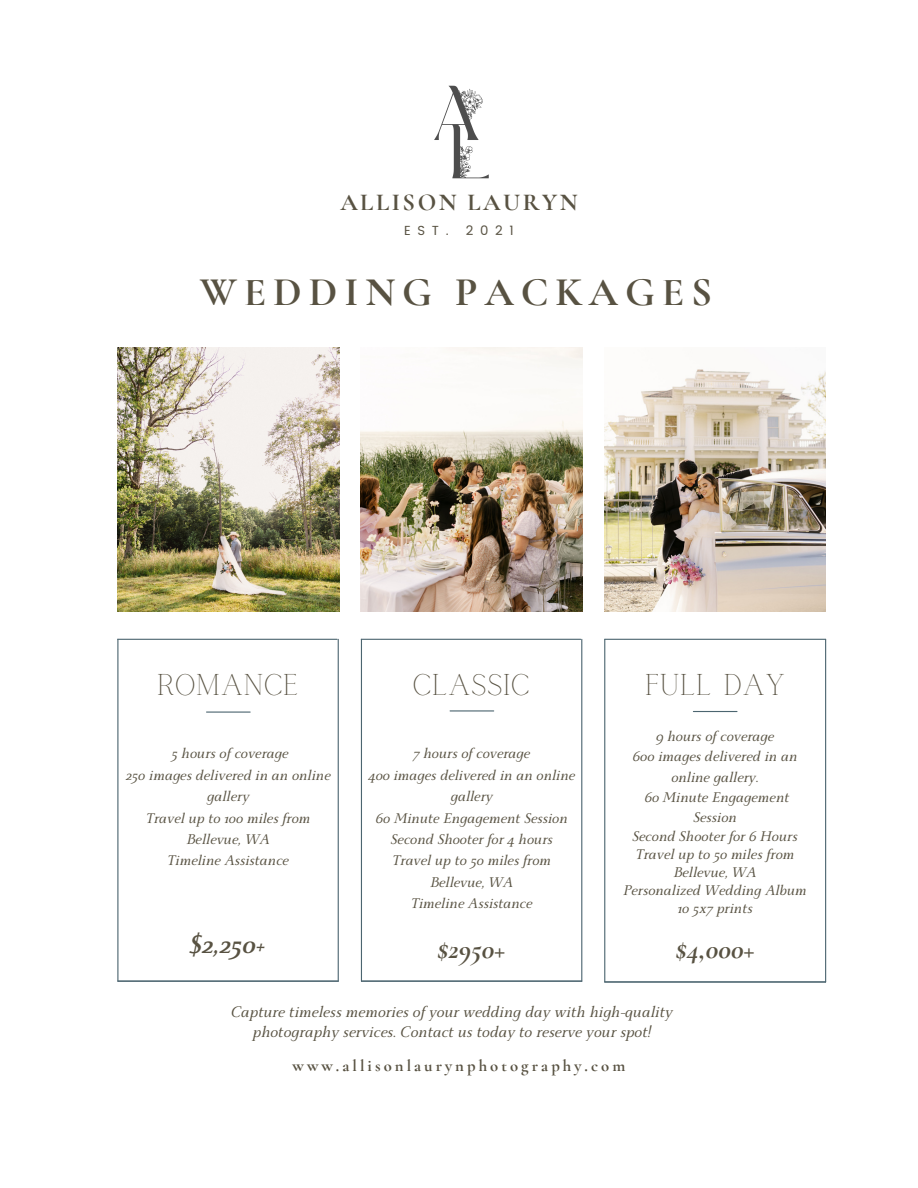
<style>
.page{position:relative;width:918px;height:1188px;background:#fff}
.page>*{position:absolute;margin:0;border:0;box-sizing:border-box;transform-origin:0 0}
.t1{font:700 40.65px "Cormorant Garamond";letter-spacing:.17em;color:#585242}
.t2{font:29.85px "Calgary";color:#585242}
.t3{font:italic 700 28.2px "Cormorant Garamond";color:#585242}
.t4{font:italic 700 28.2px "Monterchi Serif";color:#585242}
.t5{font:700 24.3px "Cormorant Garamond";letter-spacing:.105em;color:#585242}
.t6{font:italic 16.95px/20.1px "Monterchi Serif";color:#585242;text-align:center}
.t7{font:700 16.65px "Cormorant Garamond";letter-spacing:.185em;color:#585242}
.t8{font:italic 15.6px/21.3px "Monterchi Serif";color:#585242;text-align:center}
.t9{font:13.2px "Poppins";letter-spacing:.505em;color:#585242}
</style>
<div class="page">
<img style="left:434px;top:85px;width:55px;height:94px">
<hr style="left:117px;top:639px;width:1px;height:342px;background:#4c6570">
<hr style="left:118px;top:981px;width:220px;height:1px;background:#4c6570">
<hr style="left:338px;top:639px;width:1px;height:342px;background:#4c6570">
<hr style="left:118px;top:639px;width:219px;height:1px;background:#4c6570">
<img style="left:117px;top:347px;width:222px;height:265px">
<hr style="left:207px;top:712px;width:43px;height:1px;background:#4c6570">
<hr style="left:361px;top:639px;width:1px;height:342px;background:#4c6570">
<hr style="left:362px;top:981px;width:220px;height:1px;background:#4c6570">
<hr style="left:581px;top:639px;width:1px;height:342px;background:#4c6570">
<hr style="left:605px;top:639px;width:221px;height:1px;background:#4c6570">
<hr style="left:361px;top:639px;width:220px;height:1px;background:#4c6570">
<hr style="left:604px;top:639px;width:1px;height:343px;background:#4c6570">
<hr style="left:605px;top:981px;width:221px;height:2px;background:#4c6570">
<hr style="left:825px;top:639px;width:1px;height:343px;background:#4c6570">
<img style="left:361px;top:347px;width:222px;height:265px">
<img style="left:604px;top:369px;width:222px;height:243px">
<hr style="left:693px;top:711px;width:44px;height:1px;background:#4c6570">
<hr style="left:450px;top:710px;width:44px;height:2px;background:#4c6570">
<p class="t5" style="left:340px;top:188px;width:239px">ALLISON LAURYN</p>
<h4 class="t9" style="left:404px;top:222px;width:46px">EST.</h4>
<h4 class="t9" style="left:466px;top:222px;width:49px">2021</h4>
<h1 class="t1" style="left:200px;top:268px;width:514px">WEDDING PACKAGES</h1>
<h3 class="t2" style="left:157px;top:668px;width:144px">ROMANCE</h3>
<h6 class="t8" style="left:126px;top:745px;width:206px">5 hours of coverage<br>250 images delivered in an online gallery<br>Travel up to 100 miles from<br>Bellevue, WA<br>Timeline Assistance</h6>
<p class="t4" style="left:190px;top:931px;width:77px">$2,250+</p>
<h3 class="t2" style="left:413px;top:668px;width:119px">CLASSIC</h3>
<h2 class="t2" style="left:645px;top:668px;width:142px">FULL DAY</h2>
<h6 class="t8" style="left:368px;top:745px;width:208px">7 hours of coverage<br>400 images delivered in an online gallery<br>60 Minute Engagement Session<br>Second Shooter for 4 hours<br>Travel up to 50 miles from<br>Bellevue, WA<br>Timeline Assistance</h6>
<h3 class="t8" style="left:623px;top:729px;width:185px;line-height:19.2px">9 hours of coverage<br>600 images delivered in an online gallery.<br>60 Minute Engagement<br>Session<br>Second Shooter for 6 Hours<br>Travel up to 50 miles from<br>Bellevue, WA<br>Personalized Wedding Album<br>10 5x7 prints</h3>
<h2 class="t3" style="left:437px;top:932px;width:70px">$2950+</h2>
<h6 class="t3" style="left:676px;top:932px;width:81px">$4,000+</h6>
<p class="t6" style="left:231px;top:1004px;width:443px">Capture timeless memories of your wedding day with high-quality photography services. Contact us today to reserve your spot!</p>
<h2 class="t7" style="left:293px;top:1055px;width:334px">www.allisonlaurynphotography.com</h2>
</div>
